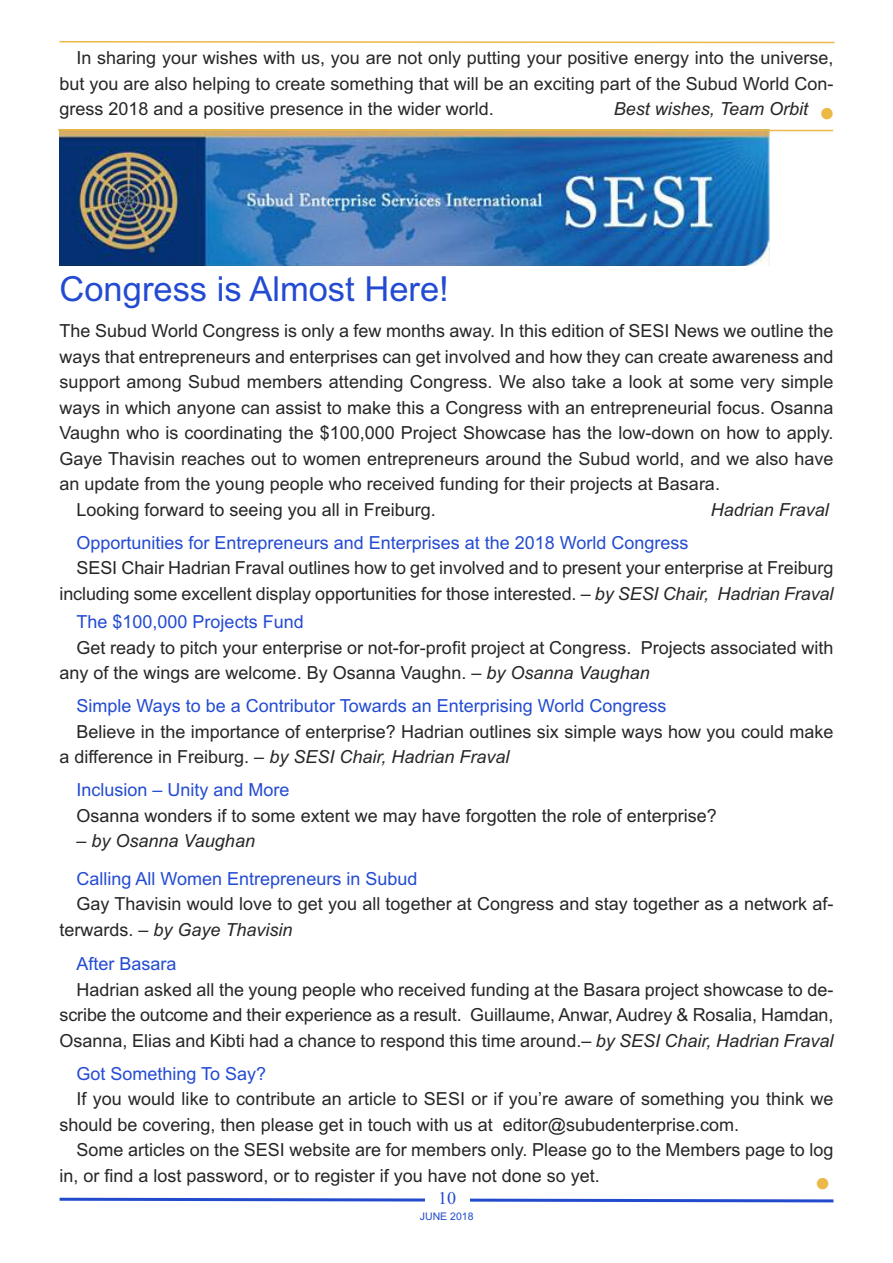
<style>
.page{position:relative;width:893px;height:1263px;background:#fff}
.page>*{position:absolute;margin:0;border:0;box-sizing:border-box;transform-origin:0 0}
.t1{font:italic 46.5px "Times New Roman";color:#ecb847}
.t2{font:34.5px "Arial";color:#234bd1}
.t3{font:18px/25.5px "Arial";color:#272627}
.t4{font:18px "Arial";color:#234bd1}
.t5{font:italic 18px "Arial";color:#272627}
.t6{font:18px "Times New Roman";color:#224acc}
.t7{font:10.5px "Arial";color:#224acc}
.s1{font-style:italic}
</style>
<div class="page">
<svg style="left:59px;top:1197px;width:775px;height:6px"></svg>
<div style="left:425px;top:1192px;width:44px;height:37px;background:#fff"></div>
<svg style="left:59px;top:41px;width:776px;height:3px"></svg>
<img style="left:60px;top:132px;width:709px;height:134px">
<svg style="left:58px;top:129px;width:776px;height:3px"></svg>
<p class="t3" style="left:60px;top:45px;width:775px;text-align:justify;text-indent:17px">In sharing your wishes with us, you are not only putting your positive energy into the universe, but you are also helping to create something that will be an exciting part of the Subud World Con&shy;gress 2018 and a positive presence in the wider world.</p>
<p class="t5" style="left:614px;top:98px;width:196px">Best wishes, Team Orbit</p>
<h1 class="t1" style="left:819px;top:85px;width:18px">•</h1>
<h2 class="t2" style="left:60px;top:269px;width:391px">Congress is Almost Here!</h2>
<p class="t3" style="left:60px;top:318px;width:775px">The Subud World Congress is only a few months away. In this edition of SESI News we outline the</p>
<p class="t3" style="left:60px;top:344px;width:775px">ways that entrepreneurs and enterprises can get involved and how they can create awareness and</p>
<p class="t3" style="left:60px;top:369px;width:775px">support among Subud members attending Congress. We also take a look at some very simple</p>
<p class="t3" style="left:60px;top:395px;width:775px">ways in which anyone can assist to make this a Congress with an entrepreneurial focus. Osanna</p>
<p class="t3" style="left:60px;top:420px;width:775px">Vaughn who is coordinating the $100,000 Project Showcase has the low-down on how to apply.</p>
<p class="t3" style="left:60px;top:446px;width:775px">Gaye Thavisin reaches out to women entrepreneurs around the Subud world, and we also have</p>
<p class="t3" style="left:60px;top:471px;width:662px">an update from the young people who received funding for their projects at Basara.</p>
<p class="t3" style="left:77px;top:497px;width:361px">Looking forward to seeing you all in Freiburg.</p>
<p class="t5" style="left:711px;top:499px;width:120px">Hadrian Fraval</p>
<p class="t4" style="left:77px;top:532px;width:613px">Opportunities for Entrepreneurs and Enterprises at the 2018 World Congress</p>
<p class="t3" style="left:60px;top:555px;width:775px;text-align:right">SESI Chair Hadrian Fraval outlines how to get involved and to present your enterprise at Freiburg including some excellent display opportunities for those interested. – <span class="s1">by SESI Chair, Hadrian Fraval</span></p>
<p class="t4" style="left:77px;top:611px;width:229px">The $100,000 Projects Fund</p>
<p class="t3" style="left:60px;top:635px;width:775px;text-indent:17px">Get ready to pitch your enterprise or not-for-profit project at Congress. Projects associated with any of the wings are welcome. By Osanna Vaughn. – <span class="s1">by Osanna Vaughan</span></p>
<p class="t4" style="left:77px;top:695px;width:591px">Simple Ways to be a Contributor Towards an Enterprising World Congress</p>
<p class="t3" style="left:60px;top:719px;width:775px;text-indent:17px">Believe in the importance of enterprise? Hadrian outlines six simple ways how you could make a difference in Freiburg. – <span class="s1">by SESI Chair, Hadrian Fraval</span></p>
<p class="t4" style="left:77px;top:779px;width:215px">Inclusion – Unity and More</p>
<p class="t3" style="left:77px;top:803px;width:642px">Osanna wonders if to some extent we may have forgotten the role of enterprise?</p>
<p class="t5" style="left:77px;top:830px;width:180px">– by Osanna Vaughan</p>
<p class="t4" style="left:77px;top:868px;width:342px">Calling All Women Entrepreneurs in Subud</p>
<p class="t3" style="left:60px;top:891px;width:775px;text-indent:17px">Gay Thavisin would love to get you all together at Congress and stay together as a network af&shy;terwards. <span class="s1">– by Gaye Thavisin</span></p>
<p class="t4" style="left:77px;top:953px;width:102px">After Basara</p>
<p class="t3" style="left:60px;top:977px;width:775px;text-align:justify;text-indent:17px">Hadrian asked all the young people who received funding at the Basara project showcase to de&shy;scribe the outcome and their experience as a result. Guillaume, Anwar, Audrey &amp; Rosalia, Hamdan, Osanna, Elias and Kibti had a chance to respond this time around.– <span class="s1">by SESI Chair, Hadrian Fraval</span></p>
<p class="t4" style="left:77px;top:1063px;width:191px">Got Something To Say?</p>
<p class="t3" style="left:60px;top:1086px;width:775px;text-indent:17px">If you would like to contribute an article to SESI or if you’re aware of something you think we should be covering, then please get in touch with us at editor@subudenterprise.com.</p>
<p class="t3" style="left:60px;top:1137px;width:775px;text-indent:17px">Some articles on the SESI website are for members only. Please go to the Members page to log in, or find a lost password, or to register if you have not done so yet.</p>
<p class="t6" style="left:438px;top:1188px;width:19px">10</p>
<p class="t7" style="left:420px;top:1210px;width:55px">JUNE 2018</p>
<h1 class="t1" style="left:814px;top:1156px;width:18px">•</h1>
</div>
